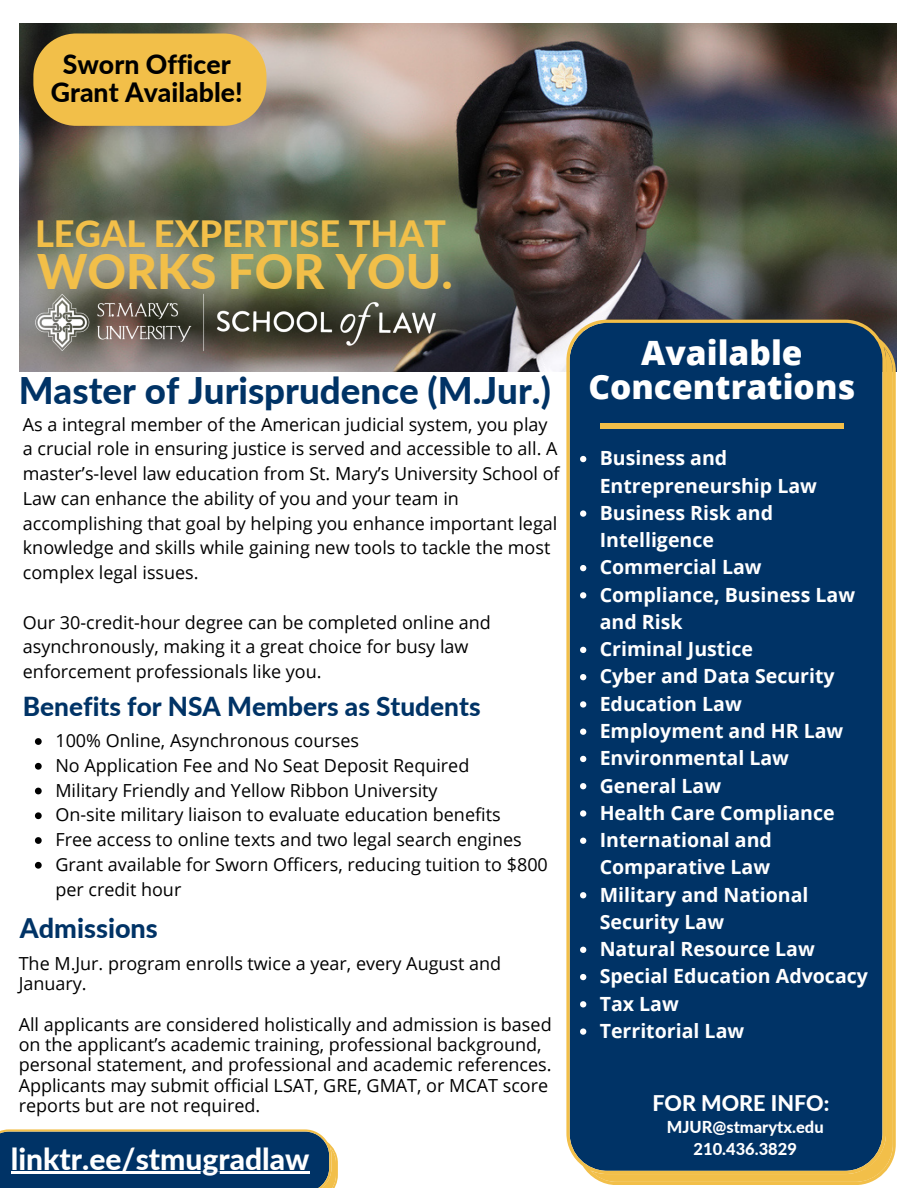
<style>
.page{position:relative;width:918px;height:1188px;background:#fff}
.page>*{position:absolute;margin:0;border:0;box-sizing:border-box;transform-origin:0 0}
.t1{font:800 47.7px "Lato";color:#f2bf49}
.t2{font:800 36.75px "Lato";color:#036}
.t3{font:800 36.3px "Lato";color:#f2bf49}
.t4{font:800 33.6px/33.8px "Open Sans";color:#fff;text-align:center}
.t5{font:800 30px "Lato";color:#fff}
.t6{font:800 27px "Lato";color:#036}
.t7{font:800 26.55px "Lato";color:#000}
.t8{font:800 26.25px "Lato";color:#036}
.t9{font:800 21.6px "Lato";color:#fff}
.t10{font:700 19.5px/27.3px "Open Sans";color:#fff}
.t11{font:18px/24.8px "Open Sans";color:#000}
.t12{font:800 16.5px "Lato";color:#fff}
</style>
<div class="page">
<img style="left:20px;top:24px;width:876px;height:347px">
<svg style="left:0;top:1129px;width:338px;height:59px;background:#18436a"></svg>
<svg style="left:566px;top:320px;width:330px;height:865px;background:#123e65"></svg>
<hr style="left:600px;top:424px;width:244px;height:4px;background:#f2bf49">
<img style="left:26px;top:279px;width:420px;height:82px">
<svg style="left:33px;top:33px;width:233px;height:93px;background:#e6b649"></svg>
<svg style="left:580px;top:456px;width:6px;height:6px"></svg>
<svg style="left:580px;top:510px;width:6px;height:7px"></svg>
<svg style="left:580px;top:565px;width:6px;height:6px"></svg>
<svg style="left:580px;top:592px;width:6px;height:7px"></svg>
<svg style="left:580px;top:647px;width:6px;height:6px"></svg>
<svg style="left:580px;top:674px;width:6px;height:6px"></svg>
<svg style="left:580px;top:701px;width:6px;height:7px"></svg>
<svg style="left:580px;top:729px;width:6px;height:6px"></svg>
<svg style="left:580px;top:756px;width:6px;height:6px"></svg>
<svg style="left:580px;top:783px;width:6px;height:6px"></svg>
<svg style="left:580px;top:810px;width:6px;height:7px"></svg>
<svg style="left:580px;top:838px;width:6px;height:6px"></svg>
<svg style="left:580px;top:892px;width:6px;height:6px"></svg>
<svg style="left:580px;top:947px;width:6px;height:6px"></svg>
<svg style="left:580px;top:974px;width:6px;height:6px"></svg>
<svg style="left:580px;top:1001px;width:6px;height:6px"></svg>
<svg style="left:580px;top:1028px;width:6px;height:7px"></svg>
<hr style="left:11px;top:1172px;width:299px;height:2px;background:#fff">
<svg style="left:35px;top:738px;width:7px;height:7px"></svg>
<svg style="left:35px;top:763px;width:7px;height:7px"></svg>
<svg style="left:35px;top:788px;width:7px;height:6px"></svg>
<svg style="left:35px;top:812px;width:7px;height:7px"></svg>
<svg style="left:35px;top:837px;width:7px;height:7px"></svg>
<svg style="left:35px;top:862px;width:7px;height:7px"></svg>
<p class="t7" style="left:63px;top:48px;width:169px">Sworn Officer</p>
<p class="t7" style="left:51px;top:76px;width:194px">Grant Available!</p>
<p class="t3" style="left:35px;top:211px;width:413px">LEGAL EXPERTISE THAT</p>
<p class="t1" style="left:37px;top:242px;width:417px">WORKS FOR YOU.</p>
<p class="t2" style="left:19px;top:368px;width:534px">Master of Jurisprudence (M.Jur.)</p>
<p class="t11" style="left:23px;top:411px;width:538px">As a integral member of the American judicial system, you play a crucial role in ensuring justice is served and accessible to all. A master’s-level law education from St. Mary’s University School of Law can enhance the ability of you and your team in accomplishing that goal by helping you enhance important legal knowledge and skills while gaining new tools to tackle the most complex legal issues.</p>
<p class="t11" style="left:23px;top:609px;width:470px">Our 30-credit-hour degree can be completed online and asynchronously, making it a great choice for busy law enforcement professionals like you.</p>
<p class="t8" style="left:23px;top:690px;width:459px">Benefits for NSA Members as Students</p>
<p class="t11" style="left:55px;top:728px;width:305px">100% Online, Asynchronous courses</p>
<p class="t11" style="left:55px;top:753px;width:416px">No Application Fee and No Seat Deposit Required</p>
<p class="t11" style="left:55px;top:777px;width:384px">Military Friendly and Yellow Ribbon University</p>
<p class="t11" style="left:55px;top:802px;width:447px">On-site military liaison to evaluate education benefits</p>
<p class="t11" style="left:55px;top:827px;width:468px">Free access to online texts and two legal search engines</p>
<p class="t11" style="left:55px;top:852px;width:494px">Grant available for Sworn Officers, reducing tuition to $800 per credit hour</p>
<p class="t6" style="left:20px;top:911px;width:139px">Admissions</p>
<p class="t11" style="left:19px;top:953px;width:484px;line-height:20.2px">The M.Jur. program enrolls twice a year, every August and<br>January.</p>
<p class="t11" style="left:19px;top:1014px;width:534px;line-height:20.2px">All applicants are considered holistically and admission is based on the applicant’s academic training, professional background, personal statement, and professional and academic references.<br>Applicants may submit official LSAT, GRE, GMAT, or MCAT score reports but are not required.</p>
<p class="t5" style="left:11px;top:1140px;width:300px">linktr.ee/stmugradlaw</p>
<p class="t4" style="left:588px;top:335px;width:269px">Available<br>Concentrations</p>
<p class="t10" style="left:600px;top:444px;width:219px">Business and<br>Entrepreneurship Law</p>
<p class="t10" style="left:600px;top:499px;width:175px">Business Risk and<br>Intelligence</p>
<p class="t10" style="left:600px;top:553px;width:163px">Commercial Law</p>
<p class="t10" style="left:600px;top:580px;width:257px">Compliance, Business Law and Risk</p>
<p class="t10" style="left:600px;top:635px;width:155px">Criminal Justice</p>
<p class="t10" style="left:600px;top:662px;width:237px">Cyber and Data Security</p>
<p class="t10" style="left:600px;top:690px;width:144px">Education Law</p>
<p class="t10" style="left:600px;top:717px;width:245px">Employment and HR Law</p>
<p class="t10" style="left:600px;top:744px;width:191px">Environmental Law</p>
<p class="t10" style="left:600px;top:771px;width:123px">General Law</p>
<p class="t10" style="left:600px;top:799px;width:236px">Health Care Compliance</p>
<p class="t10" style="left:600px;top:826px;width:174px">International and<br>Comparative Law</p>
<p class="t10" style="left:600px;top:880px;width:210px">Military and National<br>Security Law</p>
<p class="t10" style="left:600px;top:935px;width:217px">Natural Resource Law</p>
<p class="t10" style="left:600px;top:962px;width:270px">Special Education Advocacy</p>
<p class="t10" style="left:600px;top:989px;width:81px">Tax Law</p>
<p class="t10" style="left:600px;top:1017px;width:146px">Territorial Law</p>
<p class="t9" style="left:652px;top:1089px;width:179px">FOR MORE INFO:</p>
<p class="t12" style="left:667px;top:1116px;width:158px">MJUR@stmarytx.edu</p>
<p class="t12" style="left:694px;top:1139px;width:105px">210.436.3829</p>
</div>
